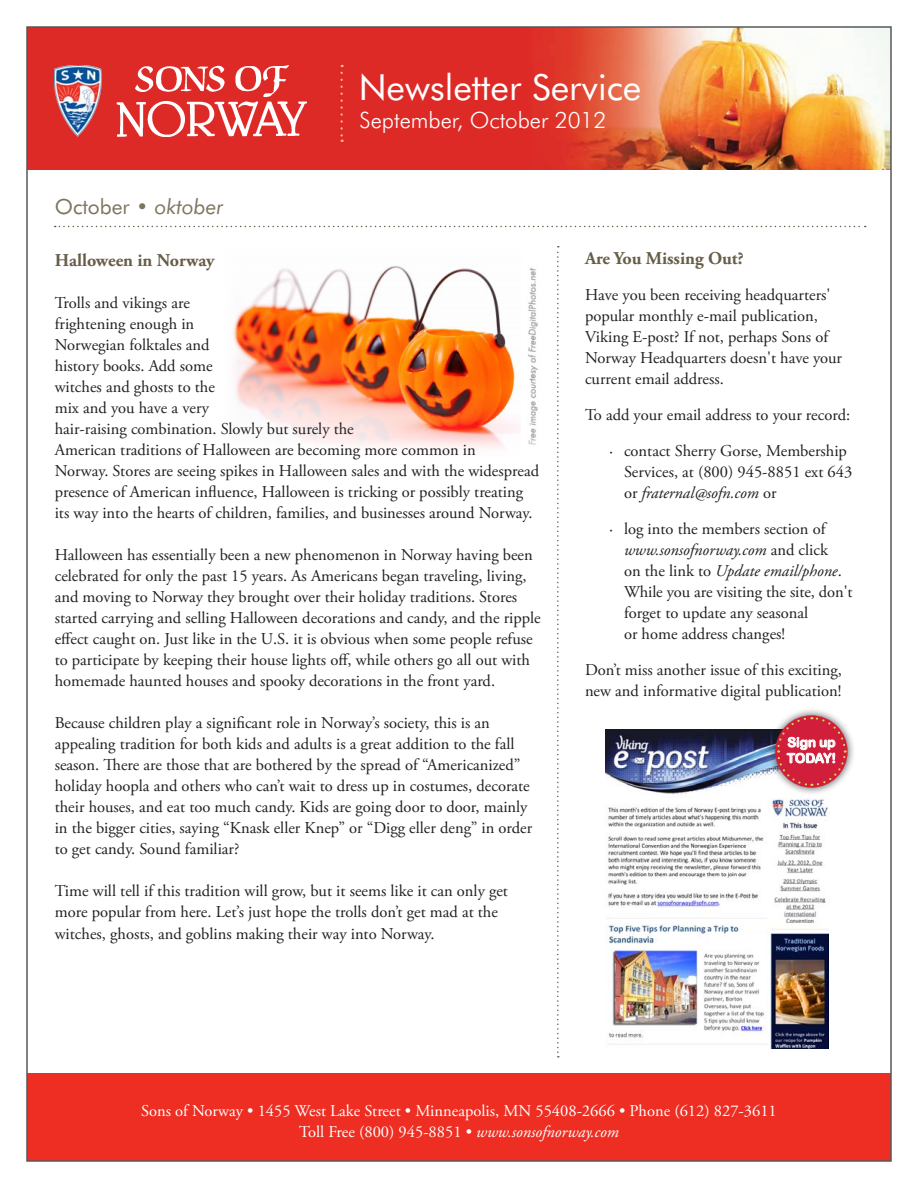
<style>
.page{position:relative;width:918px;height:1188px;background:#fff}
.page>*{position:absolute;margin:0;border:0;box-sizing:border-box;transform-origin:0 0}
.t1{font:36px "Futura BT";color:#fff}
.t2{font:300 22.5px "Futura BT";color:#fff}
.t3{font:21px "Futura BT";color:#7e745f}
.NS_Article_Titles{font:700 18px "Adobe Garamond Pro";color:#685d49}
.t4{font:16.5px/21px "Adobe Garamond Pro";color:#231f20}
.t5{font:16.5px/21px "Adobe Garamond Pro";color:#fff;text-align:center}
.t6{font:13.2px "Arial Rounded MT Bold";color:#fff}
.s1{font-style:italic}
</style>
<div class="page">
<img style="left:29px;top:29px;width:860px;height:141px">
<div style="left:27px;top:1073px;width:864px;height:88px;background:#ee2e22"></div>
<img style="left:54px;top:111px;width:252px;height:25px">
<svg style="left:340px;top:111px;width:3px;height:31px"></svg>
<img style="left:29px;top:65px;width:860px;height:46px">
<img style="left:605px;top:924px;width:224px;height:124px">
<img style="left:606px;top:729px;width:223px;height:194px">
<img style="left:233px;top:266px;width:305px;height:182px">
<svg style="left:55px;top:226px;width:811px;height:1px"></svg>
<svg style="left:557px;top:246px;width:2px;height:812px"></svg>
<div style="left:767px;top:707px;width:89px;height:89px;background:#231f20;opacity:.75"></div>
<svg style="left:776px;top:716px;width:71px;height:71px;background:#d55a6b"></svg>
<h1 class="t1" style="left:359px;top:65px;width:284px">Newsletter Service</h1>
<p class="t3" style="left:55px;top:194px;width:170px">October • <span class="s1">oktober</span></p>
<h2 class="t2" style="left:360px;top:107px;width:249px">September, October 2012</h2>
<p class="NS_Article_Titles" style="left:55px;top:250px;width:162px">Halloween in Norway</p>
<p class="t4" style="left:55px;top:293px;width:486px">Trolls and vikings are<br>frightening enough in<br>Norwegian folktales and<br>history books. Add some<br>witches and ghosts to the<br>mix and you have a very<br>hair-raising combination. Slowly but surely the<br>American traditions of Halloween are becoming more common in<br>Norway. Stores are seeing spikes in Halloween sales and with the widespread presence of American influence, Halloween is tricking or possibly treating its way into the hearts of children, families, and businesses around Norway.</p>
<p class="t4" style="left:55px;top:545px;width:488px">Halloween has essentially been a new phenomenon in Norway having been celebrated for only the past 15 years. As Americans began traveling, living, and moving to Norway they brought over their holiday traditions. Stores started carrying and selling Halloween decorations and candy, and the ripple effect caught on. Just like in the U.S. it is obvious when some people refuse to participate by keeping their house lights off, while others go all out with homemade haunted houses and spooky decorations in the front yard.</p>
<p class="t4" style="left:55px;top:713px;width:479px">Because children play a significant role in Norway’s society, this is an appealing tradition for both kids and adults is a great addition to the fall season. There are those that are bothered by the spread of “Americanized” holiday hoopla and others who can’t wait to dress up in costumes, decorate their houses, and eat too much candy. Kids are going door to door, mainly in the bigger cities, saying “Knask eller Knep” or “Digg eller deng” in order to get candy. Sound familiar?</p>
<p class="t4" style="left:55px;top:881px;width:455px">Time will tell if this tradition will grow, but it seems like it can only get more popular from here. Let’s just hope the trolls don’t get mad at the witches, ghosts, and goblins making their way into Norway.</p>
<p class="NS_Article_Titles" style="left:585px;top:248px;width:160px">Are You Missing Out?</p>
<p class="t4" style="left:585px;top:285px;width:259px">Have you been receiving headquarters' popular monthly e-mail publication, Viking E-post? If not, perhaps Sons of Norway Headquarters doesn't have your current email address.</p>
<p class="t4" style="left:585px;top:398px;width:267px;line-height:36px;text-align:right">To add your email address to your record: · contact Sherry Gorse, Membership</p>
<p class="t4" style="left:624px;top:462px;width:230px">Services, at (800) 945-8851 ext 643 or <span class="s1">fraternal@sofn.com</span> or</p>
<p class="t4" style="left:624px;top:519px;width:230px;text-indent:-15px">· log into the members section of <span class="s1">www.sonsofnorway.com</span> and click<br>on the link to <span class="s1">Update email/phone</span>.<br>While you are visiting the site, don't forget to update any seasonal<br>or home address changes!</p>
<p class="t4" style="left:585px;top:660px;width:258px">Don’t miss another issue of this exciting,</p>
<p class="t4" style="left:585px;top:681px;width:258px">new and informative digital publication!</p>
<p class="t6" style="left:787px;top:734px;width:50px">Sign up</p>
<p class="t6" style="left:787px;top:750px;width:51px">TODAY!</p>
<p class="t5" style="left:141px;top:1101px;width:637px">Sons of Norway • 1455 West Lake Street • Minneapolis, MN 55408-2666 • Phone (612) 827-3611<br>Toll Free (800) 945-8851 • <span class="s1">www.sonsofnorway.com</span></p>
</div>
